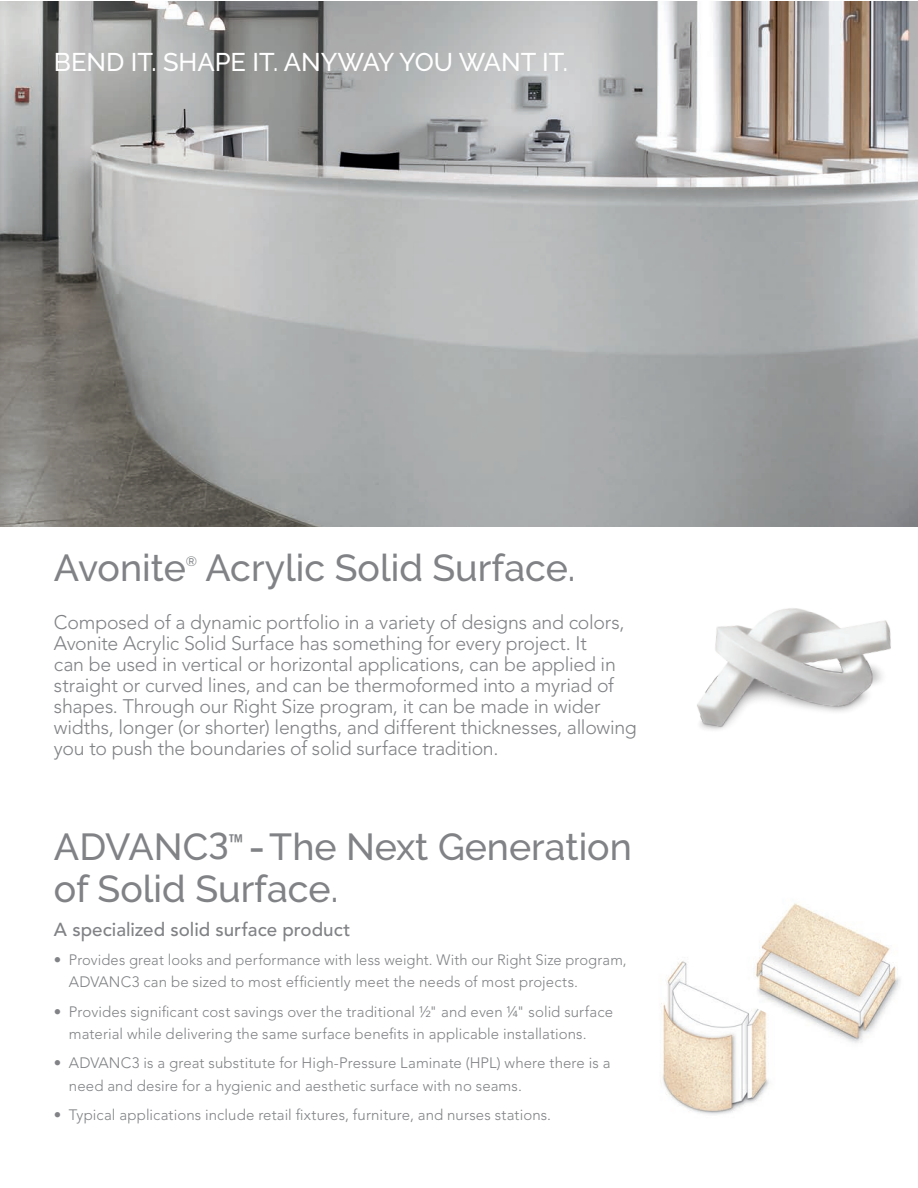
<style>
.page{position:relative;width:918px;height:1188px;background:#fff}
.page>*{position:absolute;margin:0;border:0;box-sizing:border-box;transform-origin:0 0}
.t1{font:500 37.5px/42px "Raleway";color:#808285}
.t2{font:500 25.5px "Raleway";color:#fff}
.Body_2{font:300 19.5px/21px "Avenir";letter-spacing:-.015em;color:#808285}
.t3{font:500 18.75px "Avenir";letter-spacing:.005em;color:#808285}
.t4{font:300 15px/22.5px "Avenir";letter-spacing:.005em;color:#808285}
.t5{font:500 13.5px "Raleway";color:#808285}
.s1{font-family:"Avenir Next Condensed";font-weight:600}
</style>
<div class="page">
<img style="left:661px;top:961px;width:108px;height:154px">
<img style="left:0;top:2px;width:918px;height:524px">
<img style="left:697px;top:608px;width:194px;height:122px">
<img style="left:737px;top:903px;width:164px;height:147px">
<p class="t2" style="left:54px;top:47px;width:515px">BEND IT. SHAPE IT. ANYWAY YOU WANT IT.</p>
<p class="t1" style="left:54px;top:547px;width:133px">Avonite</p>
<p class="t5" style="left:186px;top:554px;width:13px">®</p>
<p class="t1" style="left:206px;top:547px;width:371px">Acrylic Solid Surface.</p>
<p class="Body_2" style="left:54px;top:612px;width:584px">Composed of a dynamic portfolio in a variety of designs and colors, Avonite Acrylic Solid Surface has something for every project. It<br>can be used in vertical or horizontal applications, can be applied in straight or curved lines, and can be thermoformed into a myriad of shapes. Through our Right Size program, it can be made in wider widths, longer (or shorter) lengths, and different thicknesses, allowing you to push the boundaries of solid surface tradition.</p>
<p class="t1" style="left:54px;top:826px;width:579px">ADVANC3<sup>™</sup> <span class="s1">–</span> The Next Generation of Solid Surface.</p>
<p class="t3" style="left:54px;top:918px;width:298px">A specialized solid surface product</p>
<p class="t4" style="left:69px;top:949px;width:559px;text-indent:-15px">• Provides great looks and performance with less weight. With our Right Size program,<br>ADVANC3 can be sized to most efficiently meet the needs of most projects.</p>
<p class="t4" style="left:69px;top:1000px;width:546px;text-indent:-15px">• Provides significant cost savings over the traditional ½" and even ¼" solid surface material while delivering the same surface benefits in applicable installations.</p>
<p class="t4" style="left:69px;top:1052px;width:543px;text-indent:-15px">• ADVANC3 is a great substitute for High-Pressure Laminate (HPL) where there is a need and desire for a hygienic and aesthetic surface with no seams.</p>
<p class="t4" style="left:54px;top:1104px;width:499px">• Typical applications include retail fixtures, furniture, and nurses stations.</p>
</div>
